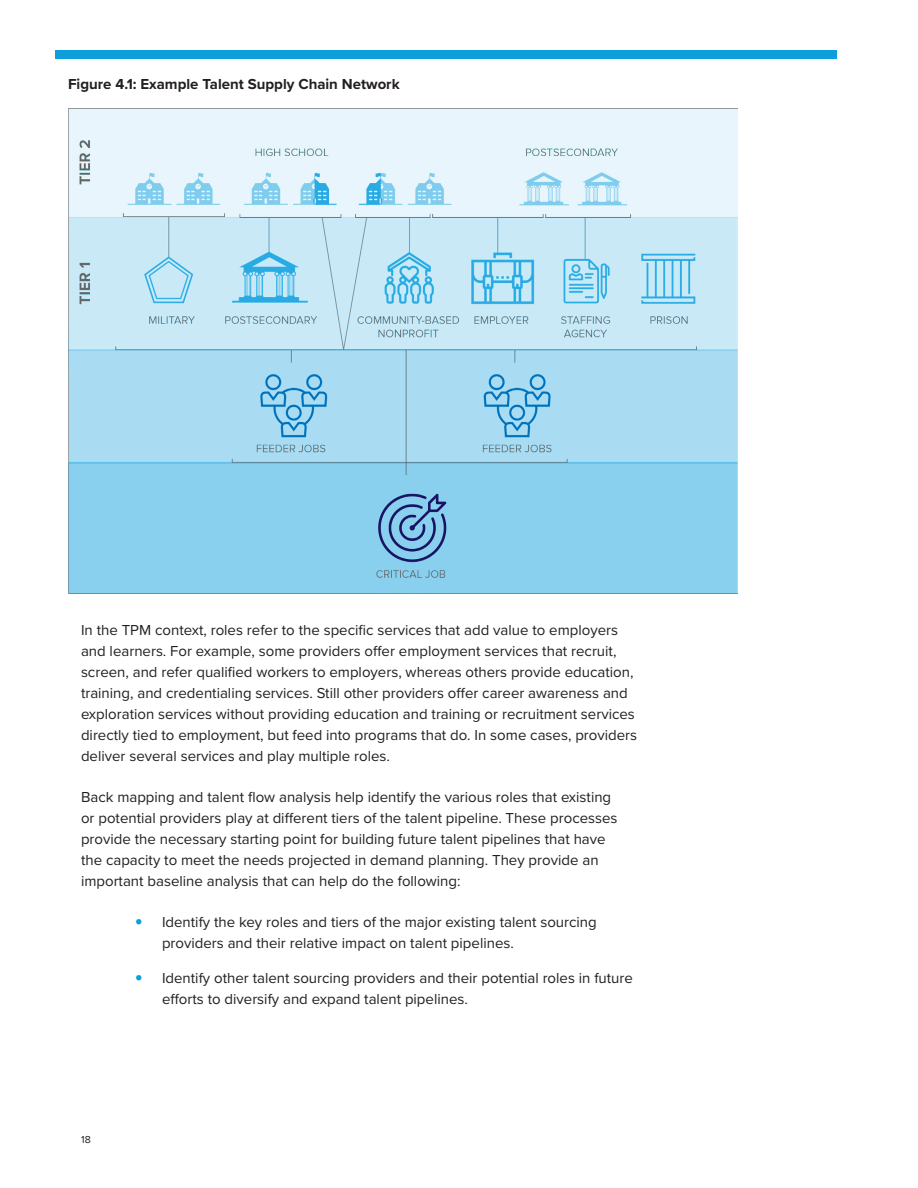
<style>
.page{position:relative;width:918px;height:1188px;background:#fff}
.page>*{position:absolute;margin:0;border:0;box-sizing:border-box;transform-origin:0 0}
.Body_-_space_after{font:15px/21px "Proxima Nova";color:#231f20}
.Paragraph_Style_1{font:700 15px "Proxima Nova";color:#231f20}
.t1{font:10.5px "Proxima Nova";color:#231f20}
.s1{font-family:"Avenir";font-weight:900;color:#0c9fdc}
</style>
<div class="page">
<div style="left:55px;top:50px;width:782px;height:9px;background:#0c9fdc"></div>
<img style="left:68px;top:109px;width:670px;height:484px">
<p class="Paragraph_Style_1" style="left:68px;top:72px;width:333px">Figure 4.1: Example Talent Supply Chain Network</p>
<p class="Body_-_space_after" style="left:81px;top:619px;width:558px">In the TPM context, roles refer to the specific services that add value to employers and learners. For example, some providers offer employment services that recruit, screen, and refer qualified workers to employers, whereas others provide education, training, and credentialing services. Still other providers offer career awareness and exploration services without providing education and training or recruitment services directly tied to employment, but feed into programs that do. In some cases, providers deliver several services and play multiple roles.</p>
<p class="Body_-_space_after" style="left:81px;top:786px;width:538px">Back mapping and talent flow analysis help identify the various roles that existing or potential providers play at different tiers of the talent pipeline. These processes provide the necessary starting point for building future talent pipelines that have the capacity to meet the needs projected in demand planning. They provide an important baseline analysis that can help do the following:</p>
<p class="Body_-_space_after" style="left:162px;top:911px;width:436px;text-indent:-27px"><span class="s1">•</span> Identify the key roles and tiers of the major existing talent sourcing providers and their relative impact on talent pipelines.</p>
<p class="Body_-_space_after" style="left:162px;top:967px;width:472px;text-indent:-27px"><span class="s1">•</span> Identify other talent sourcing providers and their potential roles in future efforts to diversify and expand talent pipelines.</p>
<p class="t1" style="left:81px;top:1132px;width:11px">18</p>
</div>
